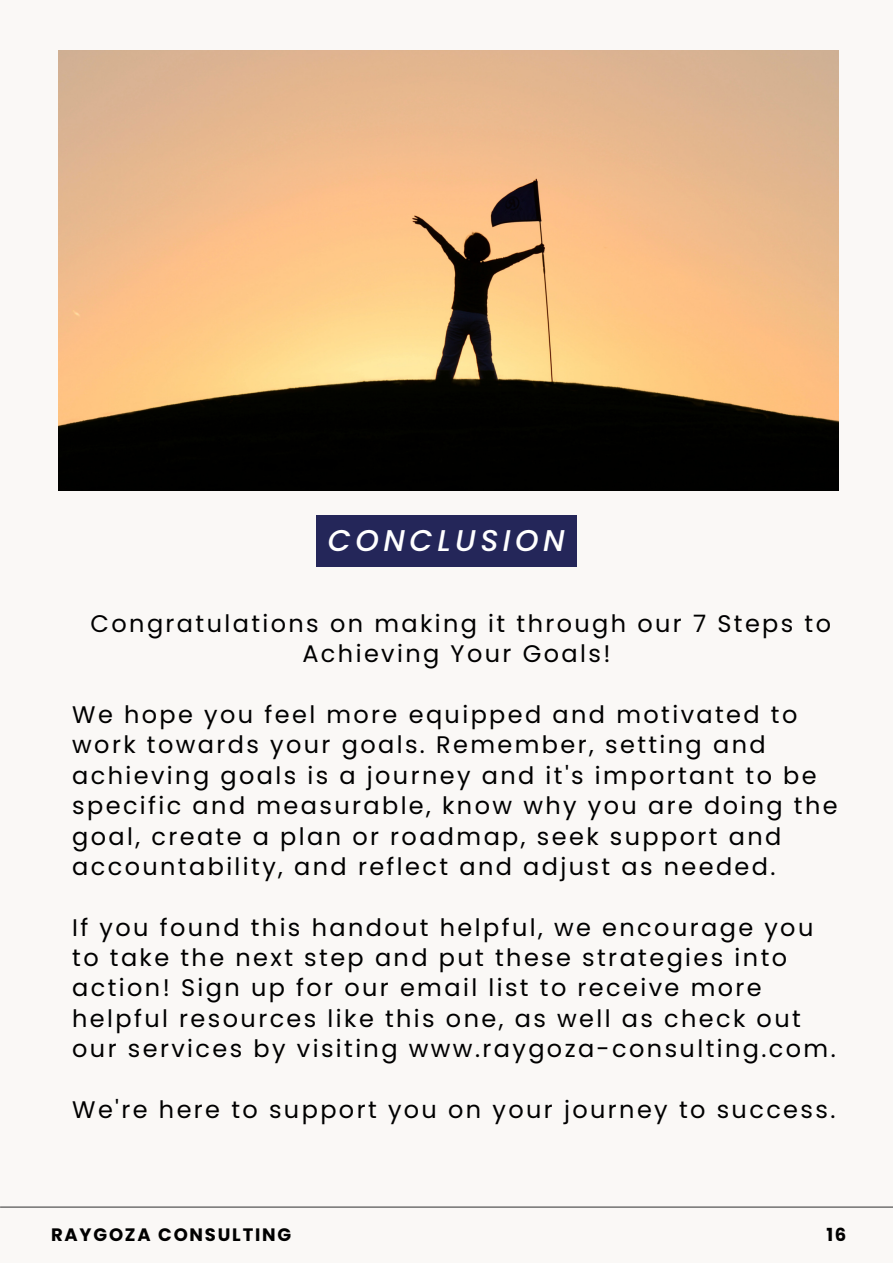
<style>
.page{position:relative;width:893px;height:1264px;background:#fff}
.page>*{position:absolute;margin:0;border:0;box-sizing:border-box;transform-origin:0 0}
.t1{font:italic 500 30px "Poppins";letter-spacing:.15em;color:#fff}
.t2{font:24px/30.3px "Poppins";letter-spacing:.1em;color:#000}
.t3{font:700 18px "Poppins";letter-spacing:.1em;color:#000}
</style>
<div class="page">
<div style="left:0;top:0;width:892px;height:1262px;background:#faf8f6"></div>
<img style="left:59px;top:51px;width:779px;height:439px">
<hr style="left:0;top:1206px;width:892px;height:1px;background:#444">
<div style="left:316px;top:516px;width:260px;height:51px;background:#242659"></div>
<p class="t1" style="left:328px;top:519px;width:238px">CONCLUSION</p>
<p class="t2" style="left:91px;top:608px;width:742px;text-align:center">Congratulations on making it through our 7 Steps to<br>Achieving Your Goals!</p>
<p class="t2" style="left:72px;top:699px;width:767px">We hope you feel more equipped and motivated to work towards your goals. Remember, setting and achieving goals is a journey and it's important to be specific and measurable, know why you are doing the goal, create a plan or roadmap, seek support and accountability, and reflect and adjust as needed.</p>
<p class="t2" style="left:72px;top:912px;width:765px">If you found this handout helpful, we encourage you to take the next step and put these strategies into action! Sign up for our email list to receive more helpful resources like this one, as well as check out our services by visiting www.raygoza-consulting.com.</p>
<p class="t2" style="left:72px;top:1094px;width:764px">We're here to support you on your journey to success.</p>
<p class="t3" style="left:51px;top:1222px;width:242px">RAYGOZA CONSULTING</p>
<p class="t3" style="left:826px;top:1222px;width:22px">16</p>
</div>
